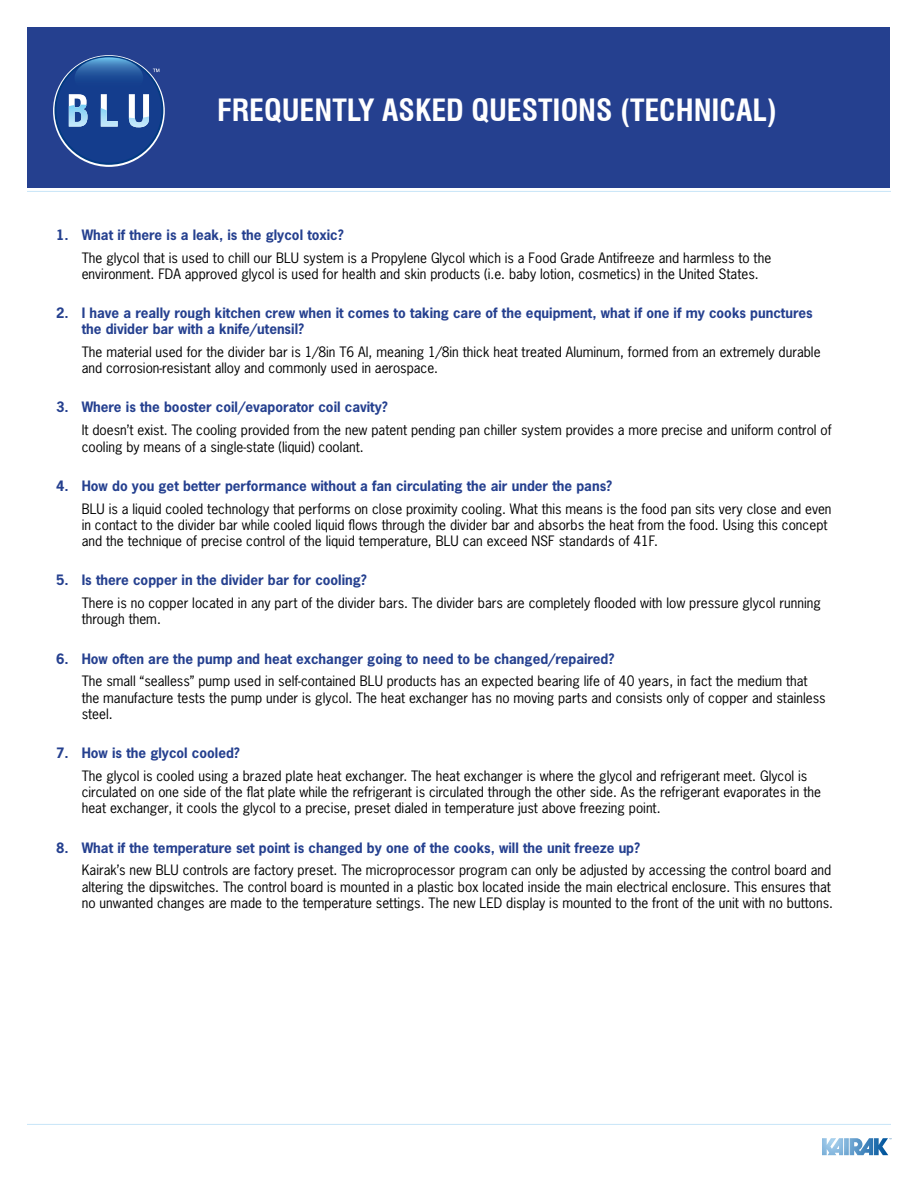
<style>
.page{position:relative;width:918px;height:1188px;background:#fff}
.page>*{position:absolute;margin:0;border:0;box-sizing:border-box;transform-origin:0 0}
.t1{font:30px "Swiss 721 BT Bold Condensed D Type";color:#fff}
.t2{font:13.5px/16.2px "News Gothic Std";color:#000}
.t3{font:700 13.5px/16.2px "News Gothic";color:#25408f}
</style>
<div class="page">
<div style="left:28px;top:28px;width:862px;height:160px;background:#25408f"></div>
<hr style="left:27px;top:1124px;width:864px;height:1px;background:#c7e5f8">
<hr style="left:27px;top:191px;width:864px;height:1px;background:#c7e5f8">
<svg style="left:53px;top:55px;width:112px;height:112px"></svg>
<svg style="left:54px;top:56px;width:109px;height:109px"></svg>
<div style="left:56px;top:58px;width:105px;height:105px;background:#143d8d;border-radius:50%"></div>
<svg style="left:69px;top:57px;width:90px;height:70px"></svg>
<svg style="left:822px;top:1138px;width:69px;height:17px"></svg>
<h1 class="t1" style="left:217px;top:92px;width:561px">FREQUENTLY ASKED QUESTIONS (TECHNICAL)</h1>
<p class="t3" style="left:56px;top:226px;width:289px">1. What if there is a leak, is the glycol toxic?</p>
<p class="t2" style="left:82px;top:249px;width:691px">The glycol that is used to chill our BLU system is a Propylene Glycol which is a Food Grade Antifreeze and harmless to the environment. FDA approved glycol is used for health and skin products (i.e. baby lotion, cosmetics) in the United States.</p>
<p class="t3" style="left:82px;top:305px;width:732px;text-indent:-26px">2. I have a really rough kitchen crew when it comes to taking care of the equipment, what if one if my cooks punctures the divider bar with a knife/utensil?</p>
<p class="t2" style="left:82px;top:344px;width:740px">The material used for the divider bar is 1/8in T6 Al, meaning 1/8in thick heat treated Aluminum, formed from an extremely durable and corrosion-resistant alloy and commonly used in aerospace.</p>
<p class="t3" style="left:56px;top:399px;width:333px">3. Where is the booster coil/evaporator coil cavity?</p>
<p class="t2" style="left:82px;top:422px;width:751px">It doesn’t exist. The cooling provided from the new patent pending pan chiller system provides a more precise and uniform control of cooling by means of a single-state (liquid) coolant.</p>
<p class="t3" style="left:56px;top:477px;width:558px">4. How do you get better performance without a fan circulating the air under the pans?</p>
<p class="t2" style="left:82px;top:500px;width:751px">BLU is a liquid cooled technology that performs on close proximity cooling. What this means is the food pan sits very close and even in contact to the divider bar while cooled liquid flows through the divider bar and absorbs the heat from the food. Using this concept and the technique of precise control of the liquid temperature, BLU can exceed NSF standards of 41F.</p>
<p class="t3" style="left:56px;top:572px;width:312px">5. Is there copper in the divider bar for cooling?</p>
<p class="t2" style="left:82px;top:595px;width:741px">There is no copper located in any part of the divider bars. The divider bars are completely flooded with low pressure glycol running through them.</p>
<p class="t3" style="left:56px;top:650px;width:560px">6. How often are the pump and heat exchanger going to need to be changed/repaired?</p>
<p class="t2" style="left:82px;top:673px;width:745px">The small “sealless” pump used in self-contained BLU products has an expected bearing life of 40 years, in fact the medium that the manufacture tests the pump under is glycol. The heat exchanger has no moving parts and consists only of copper and stainless steel.</p>
<p class="t3" style="left:56px;top:745px;width:185px">7. How is the glycol cooled?</p>
<p class="t2" style="left:82px;top:768px;width:741px">The glycol is cooled using a brazed plate heat exchanger. The heat exchanger is where the glycol and refrigerant meet. Glycol is circulated on one side of the flat plate while the refrigerant is circulated through the other side. As the refrigerant evaporates in the heat exchanger, it cools the glycol to a precise, preset dialed in temperature just above freezing point.</p>
<p class="t3" style="left:56px;top:839px;width:585px">8. What if the temperature set point is changed by one of the cooks, will the unit freeze up?</p>
<p class="t2" style="left:82px;top:862px;width:753px">Kairak’s new BLU controls are factory preset. The microprocessor program can only be adjusted by accessing the control board and altering the dipswitches. The control board is mounted in a plastic box located inside the main electrical enclosure. This ensures that no unwanted changes are made to the temperature settings. The new LED display is mounted to the front of the unit with no buttons.</p>
</div>
